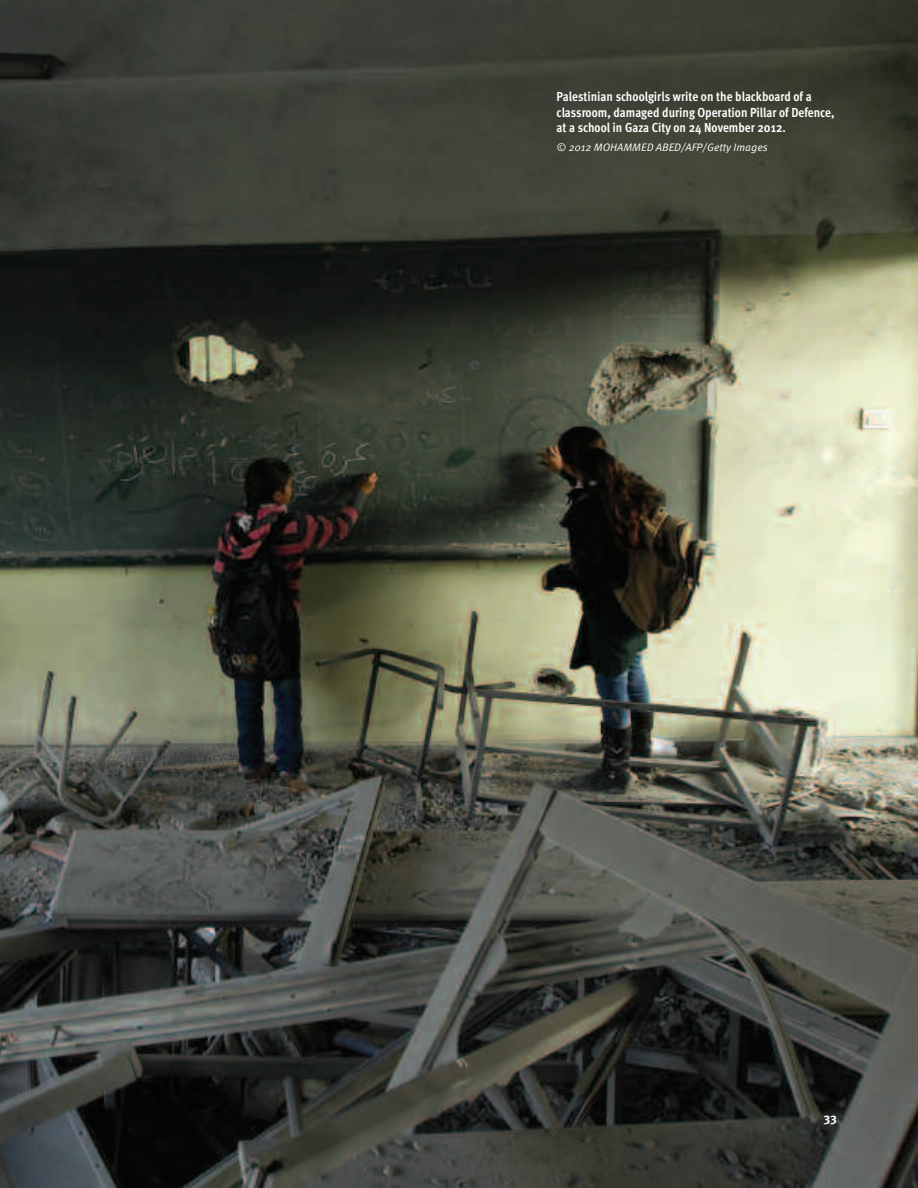
<style>
.page{position:relative;width:918px;height:1188px;background:#fff}
.page>*{position:absolute;margin:0;border:0;box-sizing:border-box;transform-origin:0 0}
.t1{font:700 condensed 13.2px/15.1px "Meta Pro";color:#fff}
.t2{font:700 12.3px "Meta Pro";color:#fff}
.t3{font:10.8px "Meta Pro Norm Ita";color:#fff}
</style>
<div class="page">
<img style="left:0;top:0;width:918px;height:1188px">
<p class="t1" style="left:557px;top:90px;width:279px">Palestinian schoolgirls write on the blackboard of a classroom, damaged during Operation Pillar of Defence, at a school in Gaza City on 24 November 2012.</p>
<p class="t3" style="left:557px;top:144px;width:213px">© 2012 MOHAMMED ABED/AFP/Getty Images</p>
<p class="t2" style="left:823px;top:1113px;width:15px">33</p>
</div>
